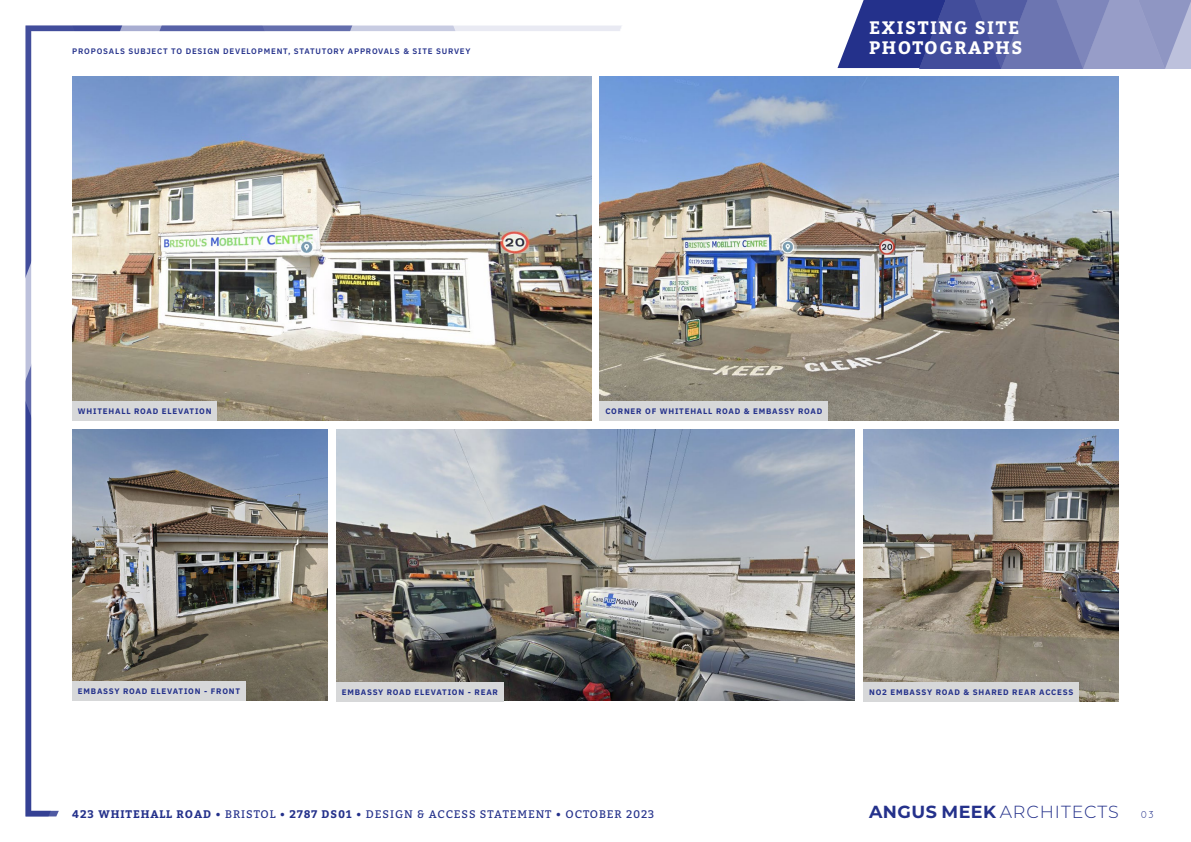
<style>
.page{position:relative;width:1191px;height:842px;background:#fff}
.page>*{position:absolute;margin:0;border:0;box-sizing:border-box;transform-origin:0 0}
.t1{font:700 18px/20px "Bitter";letter-spacing:.085em;color:#fff}
.t2{font:300 17.5px "Montserrat";letter-spacing:.05em;color:#24318b}
.t3{font:11px "Bitter";letter-spacing:.085em;color:#24318b}
.t4{font:10px "Quicksand";color:#24318b}
.t5{font:700 8px "IBM Plex Sans";letter-spacing:.1em;color:#24318b}
.t6{font:600 8px "IBM Plex Sans";letter-spacing:.1em;color:#24318b}
.s1{font-weight:700}
</style>
<div class="page">
<svg style="left:461px;top:26px;width:161px;height:238px"></svg>
<svg style="left:375px;top:26px;width:86px;height:51px"></svg>
<svg style="left:148px;top:26px;width:227px;height:675px"></svg>
<svg style="left:26px;top:26px;width:122px;height:790px"></svg>
<svg style="left:619px;top:26px;width:3px;height:5px"></svg>
<svg style="left:837px;top:0;width:354px;height:68px;background:#666fae"></svg>
<img style="left:72px;top:77px;width:519px;height:344px">
<div style="left:72px;top:401px;width:145px;height:20px;background:#d7d8d9"></div>
<img style="left:72px;top:429px;width:255px;height:272px">
<img style="left:336px;top:429px;width:519px;height:272px">
<img style="left:600px;top:77px;width:518px;height:344px">
<div style="left:336px;top:682px;width:168px;height:20px;background:#d7d8d9"></div>
<div style="left:72px;top:681px;width:174px;height:20px;background:#d7d8d9"></div>
<img style="left:863px;top:429px;width:255px;height:273px">
<div style="left:863px;top:682px;width:216px;height:20px;background:#d7d8d9"></div>
<div style="left:600px;top:401px;width:228px;height:20px;background:#d7d8d9"></div>
<p class="t6" style="left:72px;top:45px;width:400px">PROPOSALS SUBJECT TO DESIGN DEVELOPMENT, STATUTORY APPROVALS &amp; SITE SURVEY</p>
<p class="t1" style="left:869px;top:18px;width:154px">EXISTING SITE<br>PHOTOGRAPHS</p>
<p class="t5" style="left:78px;top:405px;width:135px">WHITEHALL ROAD ELEVATION</p>
<p class="t5" style="left:605px;top:405px;width:218px">CORNER OF WHITEHALL ROAD &amp; EMBASSY ROAD</p>
<p class="t5" style="left:78px;top:685px;width:164px">EMBASSY ROAD ELEVATION - FRONT</p>
<p class="t5" style="left:342px;top:686px;width:158px">EMBASSY ROAD ELEVATION - REAR</p>
<p class="t5" style="left:869px;top:686px;width:206px">NO2 EMBASSY ROAD &amp; SHARED REAR ACCESS</p>
<h3 class="t3" style="left:72px;top:807px;width:583px"><span class="s1">423 WHITEHALL ROAD</span> • BRISTOL • <span class="s1">2787 DS01</span> • DESIGN &amp; ACCESS STATEMENT • OCTOBER 2023</h3>
<h2 class="t2" style="left:869px;top:800px;width:251px"><span class="s1">ANGUS MEEK</span> ARCHITECTS</h2>
<p class="t4" style="left:1140px;top:809px;width:15px">03</p>
</div>
